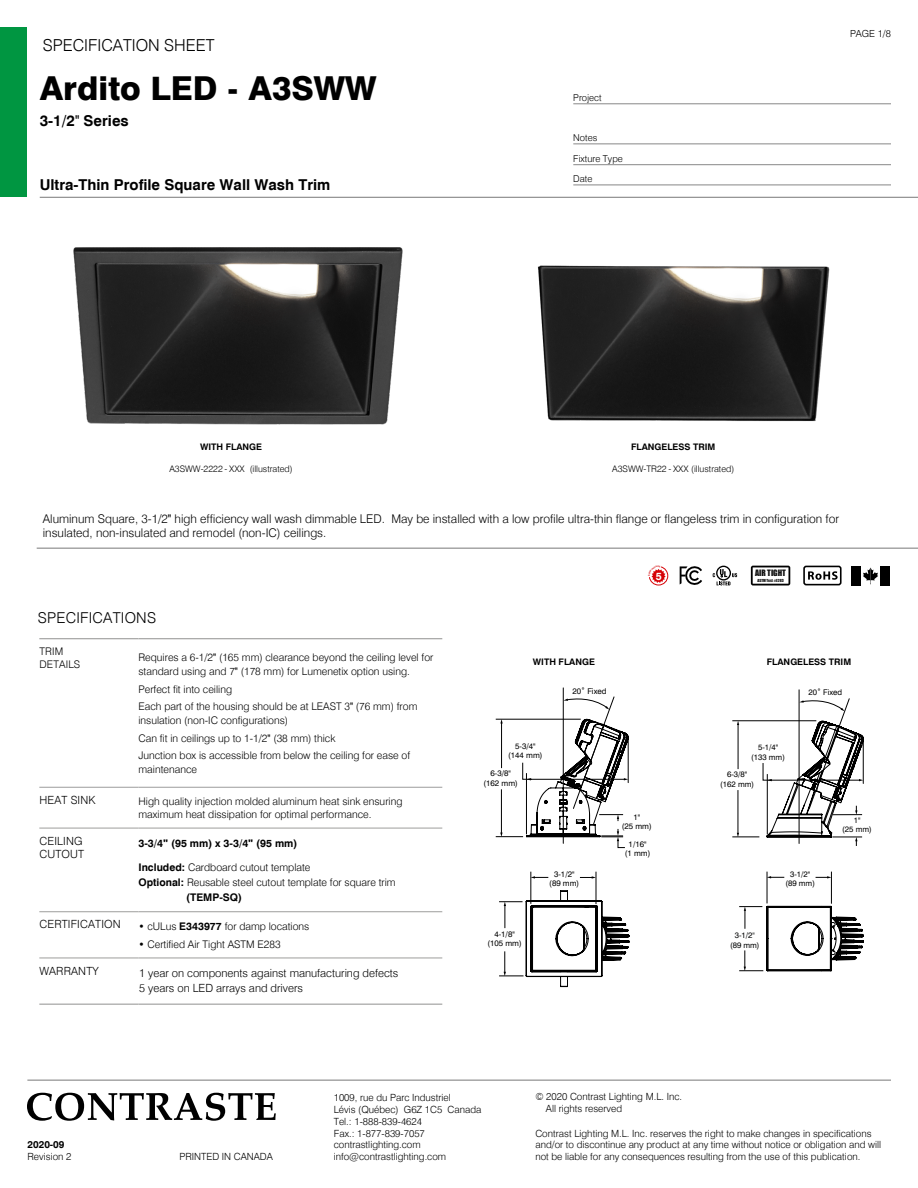
<style>
.page{position:relative;width:918px;height:1188px;background:#fff}
.page>*{position:absolute;margin:0;border:0;box-sizing:border-box;transform-origin:0 0}
.t1{font:800 33px "Swiss 721 BT";color:#000}
.t2{font:300 16.5px "Swiss 721 BT";color:#000}
.t3{font:700 15px "Swiss 721 BT";color:#000}
.t4{font:300 15px "Swiss 721 BT";letter-spacing:.015em;color:#000}
.t5{font:300 12px/14.4px "Swiss 721 BT";color:#000}
.t6{font:300 11.25px/13.5px "Swiss 721 BT";color:#000}
.t7{font:700 10.65px "Swiss 721 BT";color:#fff}
.t8{font:300 10.5px/13.5px "Swiss 721 BT";color:#000}
.t9{font:700 10.5px "Swiss 721 BT";color:#000}
.t10{font:300 9.9px/11.9px "Swiss 721 BT";color:#000}
.t11{font:700 9.9px "Swiss 721 BT";color:#000}
.t12{font:300 9.75px "Swiss 721 BT";color:#000}
.t13{font:300 9.45px/20.2px "Swiss 721 BT";color:#000}
.t14{font:300 9px "Swiss 721 BT";color:#000}
.t15{font:700 9px "Swiss 721 BT";color:#000}
.t16{font:8.1px "Impact";color:#131313}
.t17{font:7.95px/9.6px "Swiss 721 BT";color:#000;text-align:center}
.t18{font:7.95px/9.4px "Swiss 721 BT";color:#010202;text-align:center}
.t19{font:3.9px "Impact";color:#131313}
.s1{font-family:"Arial Narrow";font-weight:400}
.s2{font-family:"Arial"}
.s3{font-weight:700}
.s4{color:#1d1e1c}
</style>
<div class="page">
<div style="left:0;top:27px;width:27px;height:170px;background:#009641"></div>
<hr style="left:40px;top:197px;width:878px;height:1px;background:#878787">
<hr style="left:573px;top:104px;width:318px;height:1px;background:#878787">
<hr style="left:573px;top:144px;width:318px;height:1px;background:#878787">
<hr style="left:573px;top:164px;width:318px;height:1px;background:#878787">
<hr style="left:573px;top:185px;width:318px;height:1px;background:#878787">
<hr style="left:27px;top:1080px;width:864px;height:1px;background:#878787">
<svg style="left:27px;top:1093px;width:249px;height:28px"></svg>
<hr style="left:37px;top:548px;width:881px;height:1px;background:#878787">
<img style="left:73px;top:247px;width:330px;height:178px">
<img style="left:538px;top:265px;width:292px;height:157px">
<svg style="left:739px;top:906px;width:125px;height:65px"></svg>
<hr style="left:799px;top:690px;width:1px;height:153px;background:#000">
<hr style="left:831px;top:872px;width:1px;height:32px;background:#000">
<hr style="left:767px;top:872px;width:1px;height:31px;background:#000">
<svg style="left:816px;top:876px;width:15px;height:3px"></svg>
<svg style="left:767px;top:876px;width:17px;height:2px"></svg>
<svg style="left:732px;top:698px;width:132px;height:148px"></svg>
<hr style="left:39px;top:638px;width:100px;height:1px;background:#9d9d9c">
<hr style="left:139px;top:638px;width:303px;height:1px;background:#9d9d9c">
<hr style="left:39px;top:787px;width:100px;height:1px;background:#9d9d9c">
<hr style="left:39px;top:828px;width:100px;height:1px;background:#9d9d9c">
<hr style="left:39px;top:911px;width:100px;height:1px;background:#9d9d9c">
<hr style="left:39px;top:958px;width:100px;height:1px;background:#9d9d9c">
<hr style="left:139px;top:787px;width:303px;height:1px;background:#9d9d9c">
<hr style="left:139px;top:828px;width:303px;height:1px;background:#9d9d9c">
<hr style="left:139px;top:911px;width:303px;height:1px;background:#9d9d9c">
<hr style="left:139px;top:958px;width:303px;height:1px;background:#9d9d9c">
<hr style="left:39px;top:1004px;width:100px;height:1px;background:#9d9d9c">
<hr style="left:139px;top:1004px;width:303px;height:1px;background:#9d9d9c">
<hr style="left:563px;top:688px;width:1px;height:155px;background:#000">
<hr style="left:596px;top:872px;width:1px;height:32px;background:#000">
<hr style="left:531px;top:872px;width:1px;height:32px;background:#000">
<svg style="left:499px;top:891px;width:131px;height:96px"></svg>
<svg style="left:496px;top:696px;width:133px;height:184px"></svg>
<svg style="left:751px;top:566px;width:39px;height:19px"></svg>
<div style="left:880px;top:566px;width:10px;height:19px;background:#000"></div>
<div style="left:851px;top:566px;width:10px;height:19px;background:#000"></div>
<svg style="left:863px;top:568px;width:15px;height:16px"></svg>
<svg style="left:716px;top:566px;width:15px;height:15px"></svg>
<div style="left:718px;top:567px;width:12px;height:12px;background:#fff;border-radius:50%"></div>
<svg style="left:713px;top:569px;width:24px;height:16px"></svg>
<div style="left:803px;top:566px;width:39px;height:19px;border:2px solid #000;border-radius:2px"></div>
<svg style="left:808px;top:571px;width:30px;height:9px"></svg>
<svg style="left:680px;top:566px;width:22px;height:19px"></svg>
<svg style="left:649px;top:566px;width:20px;height:19px"></svg>
<h2 class="t2" style="left:43px;top:35px;width:173px">SPECIFICATION SHEET</h2>
<h1 class="t1" style="left:40px;top:68px;width:338px">Ardito LED - A3SWW</h1>
<h3 class="t3" style="left:40px;top:112px;width:91px">3-1/2<span class="s1">"</span> Series</h3>
<h3 class="t3" style="left:40px;top:175px;width:292px">Ultra-Thin Profile Square Wall Wash Trim</h3>
<p class="t13" style="left:573px;top:87px;width:30px">Project</p>
<p class="t13" style="left:573px;top:127px;width:26px">Notes</p>
<p class="t13" style="left:573px;top:148px;width:51px">Fixture Type<br>Date</p>
<p class="t12" style="left:850px;top:28px;width:42px">PAGE 1/8</p>
<p class="t15" style="left:200px;top:441px;width:64px">WITH FLANGE</p>
<p class="t14" style="left:169px;top:463px;width:125px">A3SWW-2222 - XXX (illustrated)</p>
<p class="t15" style="left:631px;top:441px;width:86px">FLANGELESS TRIM</p>
<p class="t14" style="left:612px;top:463px;width:123px">A3SWW-TR22 - XXX (illustrated)</p>
<p class="t5" style="left:43px;top:511px;width:798px">Aluminum Square, 3-1/2<span class="s1">"</span> high efficiency wall wash dimmable LED. May be installed with a low profile ultra-thin flange or flangeless trim in configuration for insulated, non-insulated and remodel (non-IC) ceilings.</p>
<p class="t7" style="left:656px;top:569px;width:8px">5</p>
<p class="t16" style="left:755px;top:567px;width:32px">AIR TIGHT</p>
<p class="t19" style="left:757px;top:578px;width:28px">ASTM Test #E283</p>
<h3 class="t4" style="left:38px;top:609px;width:120px">SPECIFICATIONS</h3>
<p class="t8" style="left:39px;top:644px;width:42px">TRIM<br>DETAILS</p>
<p class="t8" style="left:139px;top:651px;width:296px">Requires a 6-1/2<span class="s1">"</span> (165 mm) clearance beyond the ceiling level for standard using and 7<span class="s1">"</span> (178 mm) for Lumenetix option using.</p>
<p class="t8" style="left:139px;top:680px;width:280px;line-height:17.7px">Perfect fit into ceiling<br>Each part of the housing should be at LEAST 3<span class="s1">"</span> (76 mm) from</p>
<p class="t8" style="left:139px;top:711px;width:273px;line-height:17.7px">insulation (non-IC configurations)<br>Can fit in ceilings up to 1-1/2<span class="s1">"</span> (38 mm) thick<br>Junction box is accessible from below the ceiling for ease of</p>
<p class="t8" style="left:139px;top:762px;width:60px">maintenance</p>
<p class="t6" style="left:39px;top:793px;width:58px">HEAT SINK</p>
<p class="t8" style="left:139px;top:794px;width:265px">High quality injection molded aluminum heat sink ensuring maximum heat dissipation for optimal performance.</p>
<p class="t6" style="left:39px;top:834px;width:46px">CEILING<br>CUTOUT</p>
<p class="t9" style="left:139px;top:837px;width:160px">3-3/4<span class="s2">"</span> (95 mm) x 3-3/4<span class="s2">"</span> (95 mm)</p>
<p class="t8" style="left:139px;top:860px;width:174px"><span class="s3">Included:</span> Cardboard cutout template</p>
<p class="t8" style="left:139px;top:875px;width:259px"><span class="s3">Optional:</span> Reusable steel cutout template for square trim</p>
<p class="t9" style="left:186px;top:891px;width:57px">(TEMP-SQ)</p>
<p class="t6" style="left:39px;top:917px;width:83px">CERTIFICATION</p>
<p class="t8" style="left:139px;top:919px;width:172px">• cULus <span class="s3">E343977</span> for damp locations</p>
<p class="t8" style="left:139px;top:937px;width:144px">• Certified Air Tight ASTM E283</p>
<p class="t6" style="left:39px;top:964px;width:61px">WARRANTY</p>
<p class="t6" style="left:139px;top:966px;width:261px;line-height:15px">1 year on components against manufacturing defects<br>5 years on LED arrays and drivers</p>
<p class="t15" style="left:533px;top:656px;width:64px">WITH FLANGE</p>
<p class="t15" style="left:767px;top:656px;width:86px">FLANGELESS TRIM</p>
<p class="t17" style="left:572px;top:687px;width:36px">20˚ Fixed</p>
<p class="t17" style="left:508px;top:741px;width:36px">5-3/4" (144 mm)</p>
<p class="t17" style="left:515px;top:755px;width:22px">5-3/4"</p>
<p class="t17" style="left:484px;top:769px;width:36px">6-3/8" (162 mm)</p>
<p class="t17" style="left:491px;top:783px;width:22px">6-3/8"</p>
<p class="t17" style="left:487px;top:924px;width:36px">(105 mm)</p>
<p class="t17" style="left:487px;top:929px;width:36px">4-1/8" (105 mm)</p>
<p class="t17" style="left:549px;top:864px;width:31px">(89 mm)</p>
<p class="t17" style="left:549px;top:869px;width:31px">3-1/2" (89 mm)</p>
<p class="t17" style="left:622px;top:812px;width:31px">1"<br>(25 mm)</p>
<p class="t17" style="left:625px;top:839px;width:27px">1/16" (1 mm)</p>
<p class="t17" style="left:622px;top:826px;width:31px">1"<br>(25 mm)</p>
<p class="t17" style="left:629px;top:853px;width:19px">1/16"</p>
<p class="t17" style="left:751px;top:743px;width:35px">5-1/4" (133 mm)</p>
<p class="t17" style="left:720px;top:770px;width:35px">6-3/8" (162 mm)</p>
<p class="t17" style="left:808px;top:688px;width:35px">20˚ Fixed</p>
<p class="t17" style="left:842px;top:815px;width:31px">1"<br>(25 mm)</p>
<p class="t18" style="left:730px;top:930px;width:31px">3-1/2<span class="s4">" </span>(89 mm)</p>
<p class="t17" style="left:785px;top:869px;width:31px">3-1/2" (89 mm)</p>
<p class="t11" style="left:28px;top:1139px;width:38px">2020-09</p>
<p class="t10" style="left:28px;top:1151px;width:45px">Revision 2</p>
<p class="t10" style="left:179px;top:1151px;width:95px">PRINTED IN CANADA</p>
<p class="t10" style="left:334px;top:1091px;width:149px">1009, rue du Parc Industriel<br>Lévis (Québec) G6Z 1C5 Canada<br>Tel.: 1-888-839-4624<br>Fax.: 1-877-839-7057 contrastlighting.com info@contrastlighting.com</p>
<p class="t10" style="left:546px;top:1090px;width:138px;text-indent:-11px">© 2020 Contrast Lighting M.L. Inc.<br>All rights reserved</p>
<p class="t10" style="left:535px;top:1127px;width:347px">Contrast Lighting M.L. Inc. reserves the right to make changes in specifications and/or to discontinue any product at any time without notice or obligation and will not be liable for any consequences resulting from the use of this publication.</p>
</div>
